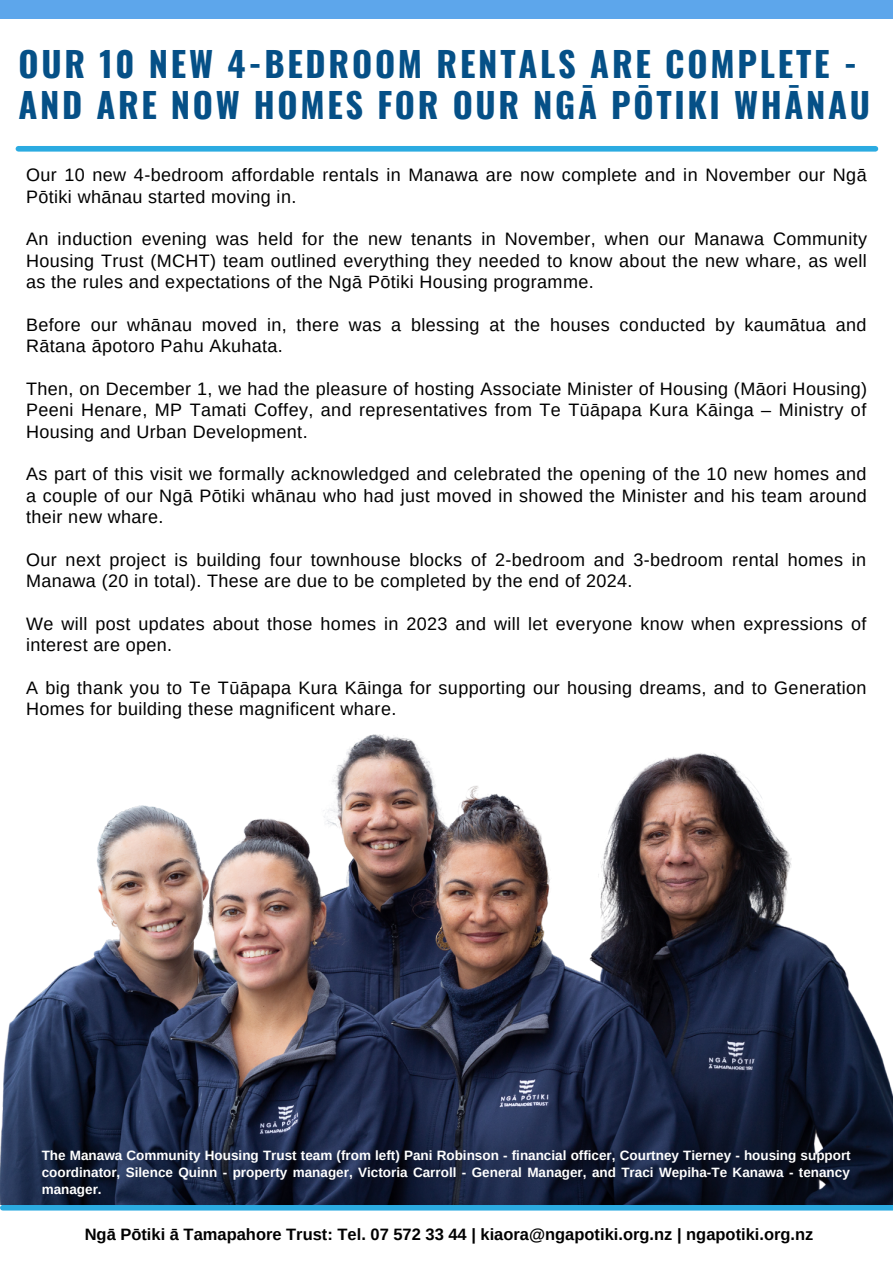
<style>
.page{position:relative;width:893px;height:1264px;background:#fff}
.page>*{position:absolute;margin:0;border:0;box-sizing:border-box;transform-origin:0 0}
.t1{font:700 34.5px/40.5px "Oswald";letter-spacing:.08em;color:#055087}
.t2{font:18px/21.3px "Arimo";letter-spacing:.02em;color:#000}
.t3{font:700 16.5px "Arimo";color:#000}
.t4{font:700 13.5px/16.8px "Arimo";color:#fff;text-align:justify}
</style>
<div class="page">
<div style="left:0;top:0;width:892px;height:19px;background:#5da6eb"></div>
<div style="left:18px;top:146px;width:857px;height:6px;background:#2babe1"></div>
<div style="left:3px;top:1204px;width:889px;height:6px;background:#2babe1"></div>
<img style="left:0;top:734px;width:892px;height:470px">
<h1 class="t1" style="left:18px;top:42px;width:853px">OUR 10 NEW 4-BEDROOM RENTALS ARE COMPLETE -<br>AND ARE NOW HOMES FOR OUR NGĀ PŌTIKI WHĀNAU</h1>
<p class="t2" style="left:26px;top:164px;width:842px">Our 10 new 4-bedroom affordable rentals in Manawa are now complete and in November our Ngā<br>Pōtiki whānau started moving in.</p>
<p class="t2" style="left:26px;top:228px;width:842px;text-align:justify">An induction evening was held for the new tenants in November, when our Manawa Community Housing Trust (MCHT) team outlined everything they needed to know about the new whare, as well as the rules and expectations of the Ngā Pōtiki Housing programme.</p>
<p class="t2" style="left:26px;top:314px;width:841px">Before our whānau moved in, there was a blessing at the houses conducted by kaumātua and<br>Rātana āpotoro Pahu Akuhata.</p>
<p class="t2" style="left:26px;top:378px;width:842px;text-align:justify">Then, on December 1, we had the pleasure of hosting Associate Minister of Housing (Māori Housing)<br>Peeni Henare, MP Tamati Coffey, and representatives from Te Tūāpapa Kura Kāinga – Ministry of Housing and Urban Development.</p>
<p class="t2" style="left:26px;top:463px;width:842px;text-align:justify">As part of this visit we formally acknowledged and celebrated the opening of the 10 new homes and a couple of our Ngā Pōtiki whānau who had just moved in showed the Minister and his team around their new whare.</p>
<p class="t2" style="left:26px;top:549px;width:841px">Our next project is building four townhouse blocks of 2-bedroom and 3-bedroom rental homes in<br>Manawa (20 in total). These are due to be completed by the end of 2024.</p>
<p class="t2" style="left:26px;top:613px;width:841px">We will post updates about those homes in 2023 and will let everyone know when expressions of interest are open.</p>
<p class="t2" style="left:26px;top:677px;width:841px">A big thank you to Te Tūāpapa Kura Kāinga for supporting our housing dreams, and to Generation<br>Homes for building these magnificent whare.</p>
<p class="t4" style="left:42px;top:1147px;width:810px">The Manawa Community Housing Trust team (from left) Pani Robinson - financial officer, Courtney Tierney - housing support coordinator, Silence Quinn - property manager, Victoria Carroll - General Manager, and Traci Wepiha-Te Kanawa - tenancy manager.</p>
<p class="t3" style="left:85px;top:1225px;width:730px">Ngā Pōtiki ā Tamapahore Trust: Tel. 07 572 33 44 | kiaora@ngapotiki.org.nz | ngapotiki.org.nz</p>
</div>
